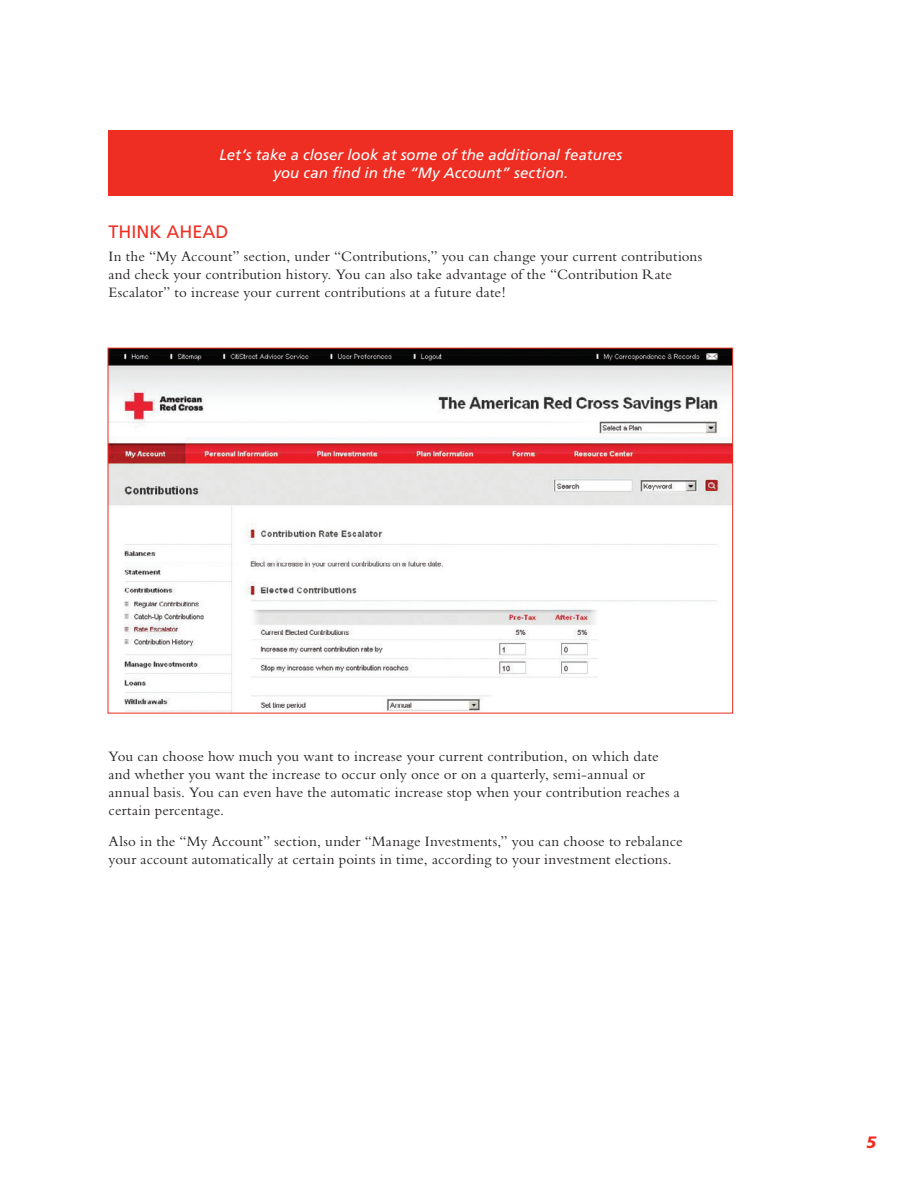
<style>
.page{position:relative;width:918px;height:1188px;background:#fff}
.page>*{position:absolute;margin:0;border:0;box-sizing:border-box;transform-origin:0 0}
.t1{font:18px "Frutiger";color:#ee2e22}
.t2{font:italic 900 16.5px "Frutiger";color:#ee2e22}
.t3{font:15px/18px "Bembo";letter-spacing:.01em;color:#231f20}
.t4{font:italic 15px/18px "Frutiger";color:#fff;text-align:center}
</style>
<div class="page">
<div style="left:109px;top:131px;width:624px;height:65px;background:#ee2e22"></div>
<img style="left:110px;top:350px;width:621px;height:362px">
<p class="t4" style="left:220px;top:146px;width:404px">Let’s take a closer look at some of the additional features you can find in the “My Account” section.</p>
<p class="t1" style="left:109px;top:222px;width:122px">THIN K AHEAD</p>
<p class="t3" style="left:109px;top:247px;width:595px">In the “My Account” section, under “Contributions,” you can change your current contributions and check your contribution history. You can also take advantage of the “Contribution Rate<br>Escalator” to increase your current contributions at a future date!</p>
<p class="t3" style="left:109px;top:747px;width:573px">You can choose how much you want to increase your current contribution, on which date and whether you want the increase to occur only once or on a quarterly, semi-annual or annual basis. You can even have the automatic increase stop when your contribution reaches a certain percentage.</p>
<p class="t3" style="left:109px;top:832px;width:576px">Also in the “My Account” section, under “Manage Investments,” you can choose to rebalance your account automatically at certain points in time, according to your investment elections.</p>
<p class="t2" style="left:866px;top:1132px;width:12px">5</p>
</div>
